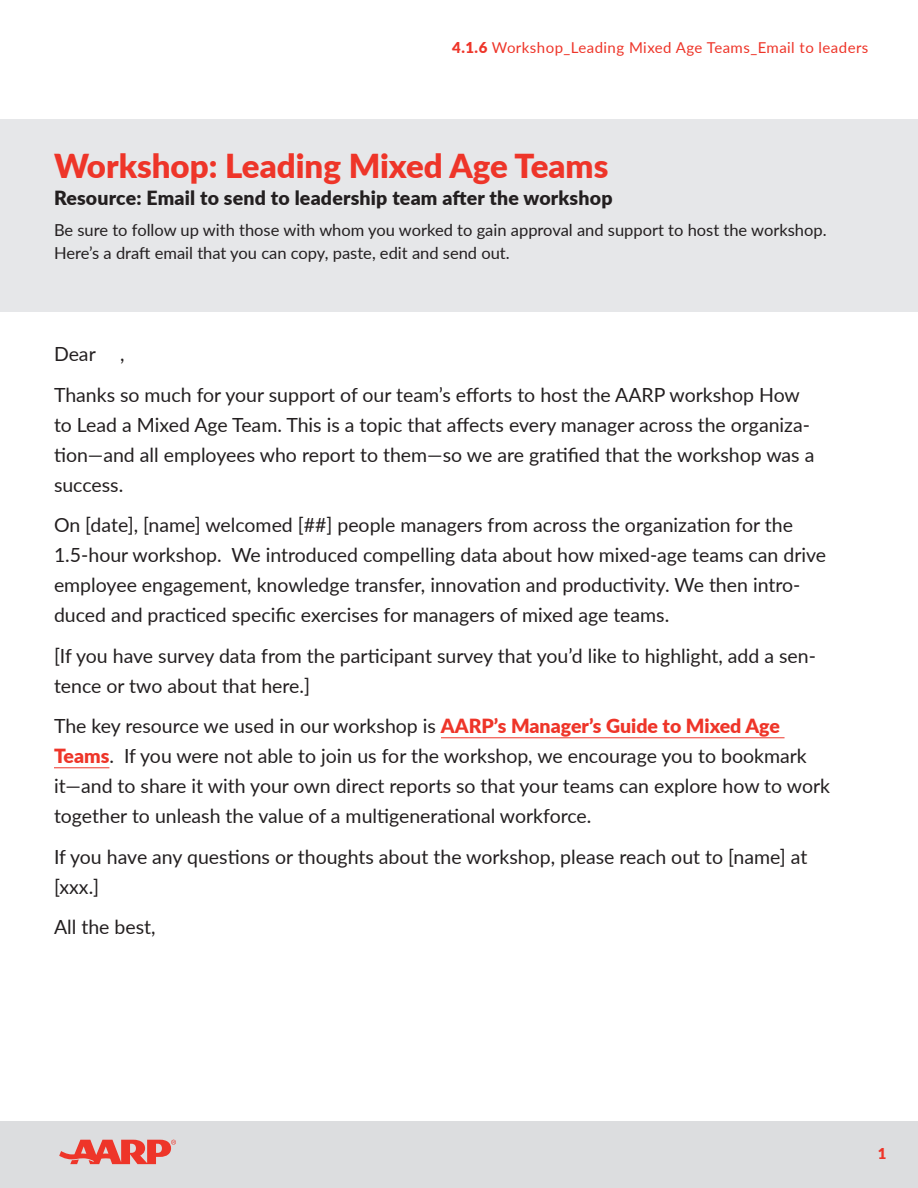
<style>
.page{position:relative;width:918px;height:1188px;background:#fff}
.page>*{position:absolute;margin:0;border:0;box-sizing:border-box;transform-origin:0 0}
.t1{font:900 33px "Lato";color:#ee3529}
.Letter_Body{font:19.5px/30px "Lato";color:#231f20}
.SUBHEAD{font:900 19.5px "Lato";letter-spacing:.01em;color:#231f20}
.BODY_space_after{font:16.5px/22.5px "Lato";color:#231f20}
.Lesson_Title{font:15px "Lato";letter-spacing:.03em;color:#ee3529}
.t2{font:900 15px "Lato";color:#ee3529}
.s1{font-weight:900}
.s2{font-weight:900;color:#ee3529}
</style>
<div class="page">
<div style="left:1px;top:1121px;width:917px;height:67px;background:#dcdddf"></div>
<svg style="left:59px;top:1140px;width:117px;height:24px"></svg>
<div style="left:0;top:119px;width:918px;height:192px;background:#e6e7e9"></div>
<hr style="left:441px;top:737px;width:344px;height:1px;background:#ee3529">
<hr style="left:54px;top:767px;width:55px;height:1px;background:#ee3529">
<p class="Lesson_Title" style="left:452px;top:37px;width:418px"><span class="s1">4.1.6</span> Workshop_Leading Mixed Age Teams_Email to leaders</p>
<p class="t1" style="left:54px;top:141px;width:556px">Workshop: Leading Mixed Age Teams</p>
<p class="SUBHEAD" style="left:54px;top:183px;width:560px">Resource: Email to send to leadership team after the workshop</p>
<p class="BODY_space_after" style="left:54px;top:218px;width:774px">Be sure to follow up with those with whom you worked to gain approval and support to host the workshop.<br>Here’s a draft email that you can copy, paste, edit and send out.</p>
<p class="Letter_Body" style="left:54px;top:338px;width:43px">Dear</p>
<p class="Letter_Body" style="left:120px;top:338px;width:6px">,</p>
<p class="Letter_Body" style="left:54px;top:379px;width:762px">Thanks so much for your support of our team’s efforts to host the AARP workshop How to Lead a Mixed Age Team. This is a topic that affects every manager across the organiza&shy;tion—and all employees who report to them—so we are gratified that the workshop was a success.</p>
<p class="Letter_Body" style="left:54px;top:509px;width:774px">On [date], [name] welcomed [##] people managers from across the organization for the 1.5-hour workshop. We introduced compelling data about how mixed-age teams can drive employee engagement, knowledge transfer, innovation and productivity. We then intro&shy;duced and practiced specific exercises for managers of mixed age teams.</p>
<p class="Letter_Body" style="left:54px;top:640px;width:763px">[If you have survey data from the participant survey that you’d like to highlight, add a sen&shy;tence or two about that here.]</p>
<p class="Letter_Body" style="left:54px;top:710px;width:778px">The key resource we used in our workshop is <span class="s2">AARP’s Manager’s Guide to Mixed Age Teams</span>. If you were not able to join us for the workshop, we encourage you to bookmark it—and to share it with your own direct reports so that your teams can explore how to work together to unleash the value of a multigenerational workforce.</p>
<p class="Letter_Body" style="left:54px;top:841px;width:755px">If you have any questions or thoughts about the workshop, please reach out to [name] at [xxx.]</p>
<p class="Letter_Body" style="left:54px;top:911px;width:103px">All the best,</p>
<p class="t2" style="left:878px;top:1142px;width:10px">1</p>
</div>
